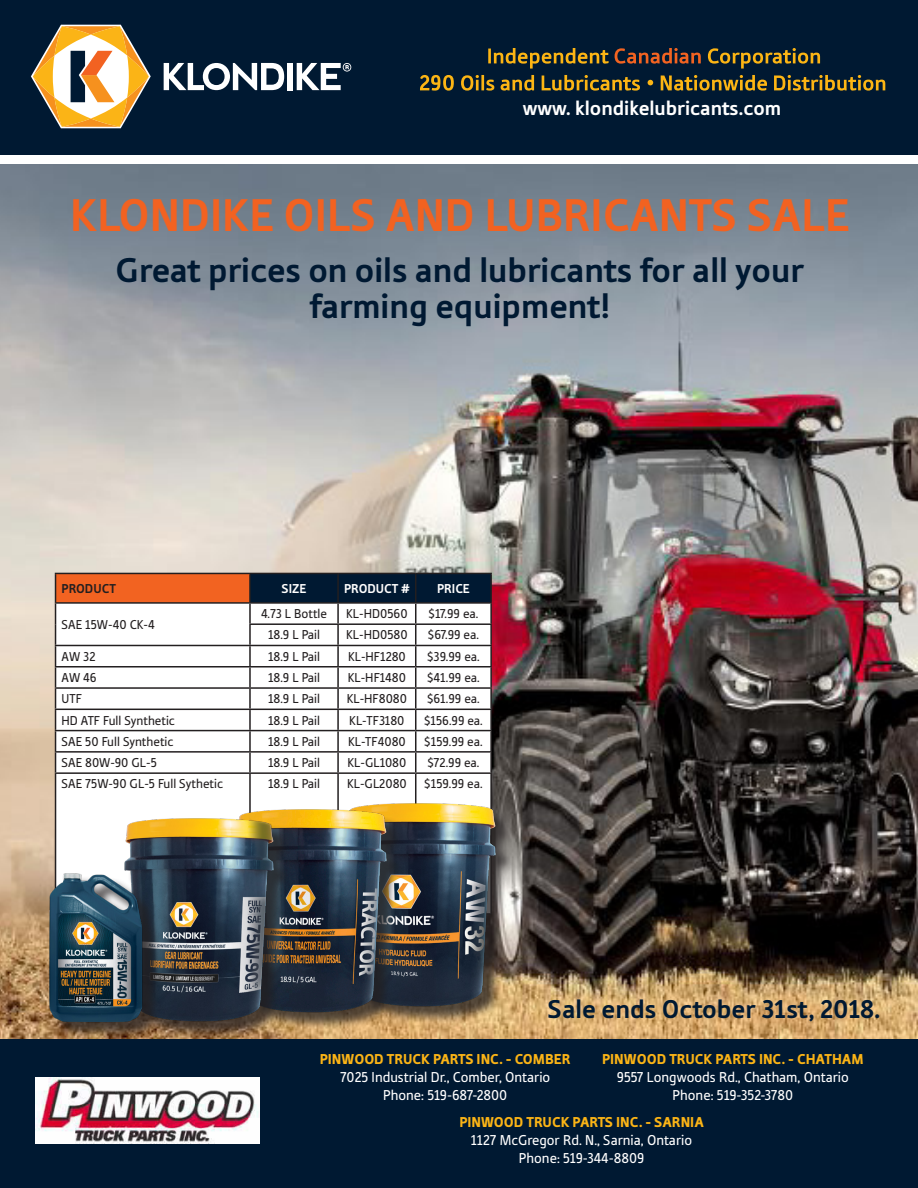
<style>
.page{position:relative;width:918px;height:1188px;background:#fff}
.page>*{position:absolute;margin:0;border:0;box-sizing:border-box;transform-origin:0 0}
.t1{font:700 48px "Tabula ITC Std";color:#f26221}
.t2{font:700 36px/36px "Tabula ITC Std";color:#001932;text-align:center}
.t3{font:700 27px "Tabula ITC Std";color:#001932}
.t4{font:700 21px "Tabula ITC Std";color:#fff}
.t5{font:15px/18px "Tabula ITC Std";color:#fff;text-align:center}
.t6{font:900 15px "Tabula ITC Std";color:#fbb416}
.t7{font:13.5px "Tabula ITC Std";color:#231f20}
.t8{font:700 13.5px "Tabula ITC Std";color:#fff}
.t9{font:700 13.5px "Tabula ITC Std";color:#231f20}
.s1{font-weight:900;color:#fbb416}
</style>
<div class="page">
<div style="left:0;top:1028px;width:918px;height:160px;background:#001932"></div>
<img style="left:35px;top:1077px;width:225px;height:66px">
<div style="left:0;top:0;width:918px;height:154px;background:#001932"></div>
<svg style="left:164px;top:63px;width:120px;height:27px"></svg>
<div style="left:287px;top:63px;width:6px;height:27px;background:#fff"></div>
<svg style="left:297px;top:63px;width:54px;height:27px"></svg>
<svg style="left:31px;top:25px;width:120px;height:103px"></svg>
<svg style="left:488px;top:48px;width:121px;height:21px"></svg>
<svg style="left:615px;top:48px;width:86px;height:16px"></svg>
<svg style="left:708px;top:48px;width:112px;height:21px"></svg>
<svg style="left:461px;top:75px;width:33px;height:16px"></svg>
<svg style="left:501px;top:75px;width:33px;height:16px"></svg>
<svg style="left:542px;top:75px;width:98px;height:16px"></svg>
<svg style="left:661px;top:75px;width:106px;height:16px"></svg>
<svg style="left:774px;top:75px;width:111px;height:16px"></svg>
<svg style="left:648px;top:80px;width:5px;height:5px"></svg>
<svg style="left:420px;top:75px;width:34px;height:16px"></svg>
<img style="left:0;top:165px;width:918px;height:874px">
<div style="left:56px;top:573px;width:194px;height:30px;background:#f26321"></div>
<svg style="left:56px;top:604px;width:434px;height:263px"></svg>
<hr style="left:55px;top:573px;width:195px;height:1px;background:#231f20">
<hr style="left:55px;top:602px;width:195px;height:2px;background:#231f20">
<hr style="left:55px;top:645px;width:195px;height:1px;background:#231f20">
<hr style="left:55px;top:666px;width:195px;height:2px;background:#231f20">
<hr style="left:55px;top:687px;width:195px;height:2px;background:#231f20">
<hr style="left:55px;top:709px;width:195px;height:1px;background:#231f20">
<hr style="left:55px;top:730px;width:195px;height:1px;background:#231f20">
<hr style="left:55px;top:751px;width:195px;height:2px;background:#231f20">
<svg style="left:55px;top:574px;width:1px;height:198px"></svg>
<svg style="left:249px;top:573px;width:243px;height:199px"></svg>
<hr style="left:55px;top:772px;width:195px;height:2px;background:#231f20">
<hr style="left:55px;top:774px;width:1px;height:139px;background:#231f20">
<hr style="left:250px;top:772px;width:88px;height:2px;background:#231f20">
<hr style="left:249px;top:774px;width:2px;height:139px;background:#231f20">
<hr style="left:338px;top:772px;width:78px;height:2px;background:#231f20">
<hr style="left:337px;top:774px;width:2px;height:139px;background:#231f20">
<hr style="left:416px;top:772px;width:76px;height:2px;background:#231f20">
<hr style="left:415px;top:774px;width:1px;height:139px;background:#231f20">
<hr style="left:490px;top:774px;width:2px;height:139px;background:#231f20">
<div style="left:350px;top:805px;width:164px;height:219px;background:#231f20;opacity:.75"></div>
<img style="left:340px;top:796px;width:162px;height:216px">
<div style="left:240px;top:812px;width:164px;height:218px;background:#231f20;opacity:.75"></div>
<img style="left:231px;top:802px;width:162px;height:216px">
<div style="left:127px;top:821px;width:165px;height:218px;background:#231f20;opacity:.75"></div>
<img style="left:118px;top:811px;width:162px;height:216px">
<div style="left:52px;top:876px;width:109px;height:164px;background:#231f20;opacity:.75"></div>
<img style="left:44px;top:867px;width:105px;height:160px">
<p class="t4" style="left:523px;top:96px;width:260px">www. klondikelubricants.com</p>
<p class="t1" style="left:70px;top:187px;width:781px">KLONDIKE OILS AND LUBRICANTS SALE</p>
<p class="t2" style="left:116px;top:252px;width:690px">Great prices on oils and lubricants for all your farming equipment!</p>
<p class="t9" style="left:62px;top:580px;width:56px">PRODUCT</p>
<p class="t8" style="left:282px;top:580px;width:26px">SIZE</p>
<p class="t8" style="left:344px;top:580px;width:67px">PRODUCT #</p>
<p class="t8" style="left:437px;top:580px;width:34px">PRICE</p>
<p class="t7" style="left:62px;top:616px;width:95px">SAE 15W-40 CK-4</p>
<p class="t7" style="left:261px;top:606px;width:67px">4.73 L Bottle</p>
<p class="t7" style="left:346px;top:606px;width:63px">KL-HD0560</p>
<p class="t7" style="left:429px;top:606px;width:51px">$17.99 ea.</p>
<p class="t7" style="left:268px;top:627px;width:53px">18.9 L Pail</p>
<p class="t7" style="left:346px;top:627px;width:63px">KL-HD0580</p>
<p class="t7" style="left:428px;top:627px;width:52px">$67.99 ea.</p>
<p class="t7" style="left:62px;top:648px;width:35px">AW 32</p>
<p class="t7" style="left:268px;top:648px;width:53px">18.9 L Pail</p>
<p class="t7" style="left:348px;top:648px;width:59px">KL-HF1280</p>
<p class="t7" style="left:427px;top:648px;width:54px">$39.99 ea.</p>
<p class="t7" style="left:62px;top:670px;width:37px">AW 46</p>
<p class="t7" style="left:268px;top:670px;width:53px">18.9 L Pail</p>
<p class="t7" style="left:348px;top:670px;width:60px">KL-HF1480</p>
<p class="t7" style="left:427px;top:670px;width:54px">$41.99 ea.</p>
<p class="t7" style="left:62px;top:691px;width:22px">UTF</p>
<p class="t7" style="left:268px;top:691px;width:53px">18.9 L Pail</p>
<p class="t7" style="left:347px;top:691px;width:62px">KL-HF8080</p>
<p class="t7" style="left:427px;top:691px;width:54px">$61.99 ea.</p>
<p class="t7" style="left:62px;top:712px;width:115px">HD ATF Full Synthetic</p>
<p class="t7" style="left:268px;top:712px;width:53px">18.9 L Pail</p>
<p class="t7" style="left:349px;top:712px;width:57px">KL-TF3180</p>
<p class="t7" style="left:424px;top:712px;width:60px">$156.99 ea.</p>
<p class="t7" style="left:62px;top:734px;width:113px">SAE 50 Full Synthetic</p>
<p class="t7" style="left:268px;top:734px;width:53px">18.9 L Pail</p>
<p class="t7" style="left:348px;top:734px;width:59px">KL-TF4080</p>
<p class="t7" style="left:424px;top:734px;width:60px">$159.99 ea.</p>
<p class="t7" style="left:62px;top:755px;width:97px">SAE 80W-90 GL-5</p>
<p class="t7" style="left:268px;top:755px;width:53px">18.9 L Pail</p>
<p class="t7" style="left:347px;top:755px;width:60px">KL-GL1080</p>
<p class="t7" style="left:427px;top:755px;width:54px">$72.99 ea.</p>
<p class="t7" style="left:62px;top:776px;width:163px">SAE 75W-90 GL-5 Full Sythetic</p>
<p class="t7" style="left:268px;top:776px;width:53px">18.9 L Pail</p>
<p class="t7" style="left:347px;top:776px;width:61px">KL-GL2080</p>
<p class="t7" style="left:424px;top:776px;width:60px">$159.99 ea.</p>
<p class="t3" style="left:548px;top:994px;width:334px">Sale ends October 31st, 2018.</p>
<p class="t5" style="left:320px;top:1050px;width:252px"><span class="s1">PINWOOD TRUCK PARTS INC. - COMBER<br></span>7025 Industrial Dr., Comber, Ontario</p>
<p class="t5" style="left:383px;top:1086px;width:126px">Phone: 519-687-2800</p>
<p class="t5" style="left:602px;top:1050px;width:263px"><span class="s1">PINWOOD TRUCK PARTS INC. - CHATHAM<br></span>9557 Longwoods Rd., Chatham, Ontario</p>
<p class="t5" style="left:673px;top:1086px;width:122px">Phone: 519-352-3780</p>
<p class="t6" style="left:459px;top:1113px;width:246px">PINWOOD TRUCK PARTS INC. - SARNIA</p>
<p class="t5" style="left:471px;top:1131px;width:223px">1127 McGregor Rd. N., Sarnia, Ontario</p>
<p class="t5" style="left:519px;top:1149px;width:127px">Phone: 519-344-8809</p>
</div>
